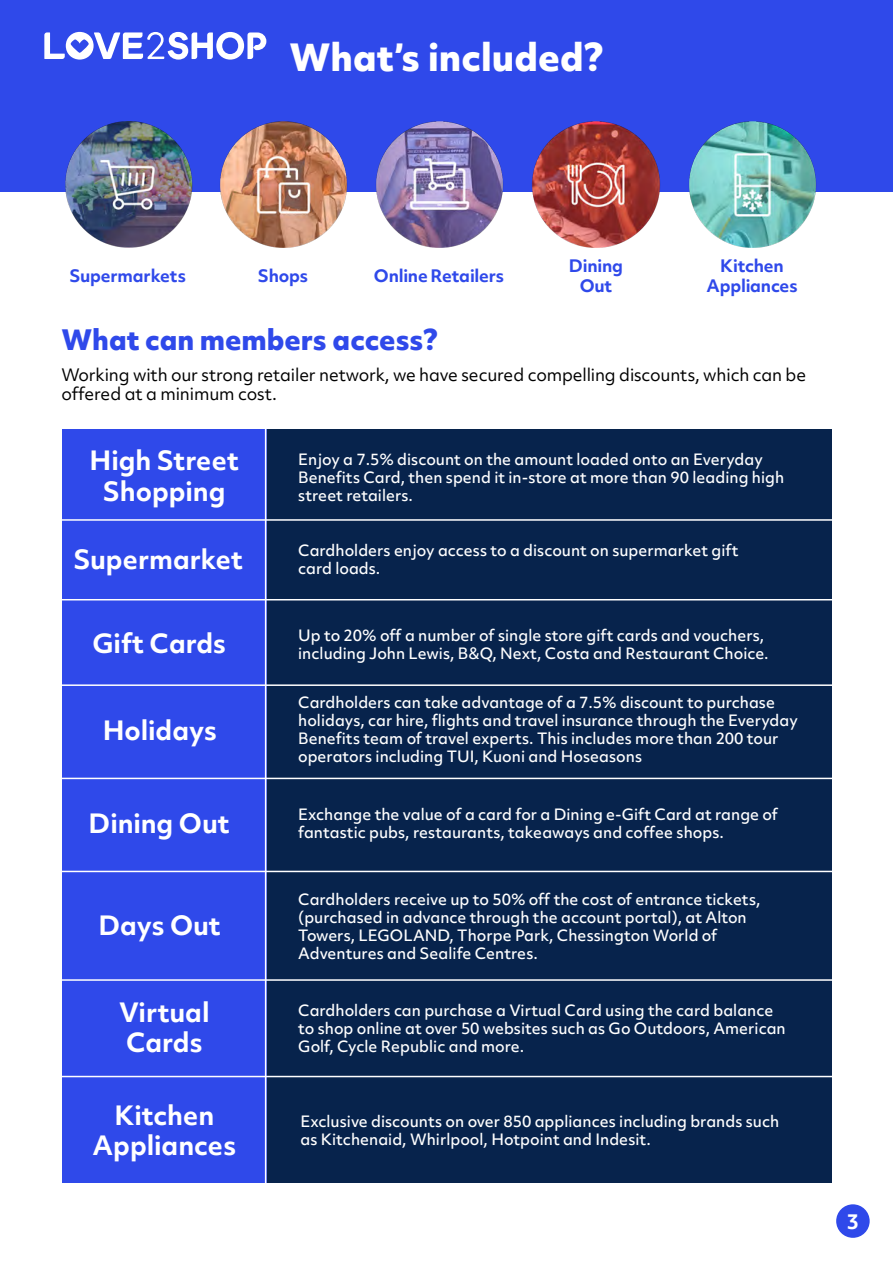
<style>
.page{position:relative;width:893px;height:1263px;background:#fff}
.page>*{position:absolute;margin:0;border:0;box-sizing:border-box;transform-origin:0 0}
.t1{font:800 36px "Objektiv Mk 2";color:#fff}
.t2{font:800 27px "Objektiv Mk 2";color:#2f49ea}
.t3{font:700 25.5px/30.6px "Objektiv Mk 2";color:#fff;text-align:center}
.t4{font:700 19.5px "Objektiv Mk 2";color:#fff}
.t5{font:16.5px/19.8px "Objektiv Mk 2";letter-spacing:-.01em;color:#000}
.t6{font:700 16.5px/19.8px "Objektiv Mk 2";letter-spacing:-.01em;color:#2f49ea;text-align:center}
.t7{font:500 15px/18px "Objektiv Mk 2";color:#fff}
</style>
<div class="page">
<div style="left:836px;top:1204px;width:34px;height:34px;background:#2f49ea;border-radius:50%"></div>
<div style="left:0;top:0;width:893px;height:192px;background:#2f49ea"></div>
<div style="left:266px;top:429px;width:566px;height:753px;background:#07234c"></div>
<div style="left:62px;top:429px;width:204px;height:753px;background:#2f49ea"></div>
<hr style="left:18px;top:519px;width:862px;height:2px;background:#fff">
<hr style="left:265px;top:415px;width:1px;height:848px;background:#fff">
<hr style="left:16px;top:599px;width:861px;height:1px;background:#fff">
<hr style="left:12px;top:684px;width:862px;height:2px;background:#fff">
<hr style="left:12px;top:778px;width:862px;height:1px;background:#fff">
<hr style="left:16px;top:979px;width:861px;height:2px;background:#fff">
<hr style="left:12px;top:1076px;width:862px;height:1px;background:#fff">
<img style="left:65px;top:121px;width:128px;height:127px">
<hr style="left:16px;top:871px;width:861px;height:1px;background:#fff">
<img style="left:219px;top:121px;width:129px;height:127px">
<img style="left:376px;top:121px;width:128px;height:127px">
<img style="left:532px;top:121px;width:129px;height:127px">
<img style="left:689px;top:121px;width:128px;height:127px">
<svg style="left:44px;top:32px;width:222px;height:28px"></svg>
<h1 class="t1" style="left:290px;top:32px;width:315px">What’s included?</h1>
<p class="t6" style="left:70px;top:266px;width:118px">Supermarkets</p>
<p class="t6" style="left:258px;top:266px;width:52px">Shops</p>
<p class="t6" style="left:374px;top:266px;width:132px">Online Retailers</p>
<p class="t6" style="left:569px;top:256px;width:56px">Dining<br>Out</p>
<p class="t6" style="left:706px;top:256px;width:93px">Kitchen<br>Appliances</p>
<h2 class="t2" style="left:61px;top:320px;width:378px">What can members access?</h2>
<p class="t5" style="left:61px;top:364px;width:746px">Working with our strong retailer network, we have secured compelling discounts, which can be offered at a minimum cost.</p>
<h3 class="t3" style="left:90px;top:445px;width:151px">High Street<br>Shopping</h3>
<p class="t7" style="left:298px;top:450px;width:488px">Enjoy a 7.5% discount on the amount loaded onto an Everyday<br>Benefits Card, then spend it in-store at more than 90 leading high street retailers.</p>
<h3 class="t3" style="left:74px;top:543px;width:171px">Supermarket</h3>
<p class="t7" style="left:298px;top:541px;width:442px">Cardholders enjoy access to a discount on supermarket gift card loads.</p>
<h3 class="t3" style="left:93px;top:628px;width:135px">Gift Cards</h3>
<p class="t7" style="left:298px;top:626px;width:472px">Up to 20% off a number of single store gift cards and vouchers, including John Lewis, B&amp;Q, Next, Costa and Restaurant Choice.</p>
<h3 class="t3" style="left:103px;top:714px;width:116px">Holidays</h3>
<p class="t7" style="left:298px;top:693px;width:501px">Cardholders can take advantage of a 7.5% discount to purchase holidays, car hire, flights and travel insurance through the Everyday Benefits team of travel experts. This includes more than 200 tour operators including TUI, Kuoni and Hoseasons</p>
<h3 class="t3" style="left:89px;top:807px;width:142px">Dining Out</h3>
<p class="t7" style="left:298px;top:805px;width:481px">Exchange the value of a card for a Dining e-Gift Card at range of fantastic pubs, restaurants, takeaways and coffee shops.</p>
<h3 class="t3" style="left:99px;top:910px;width:124px">Days Out</h3>
<p class="t7" style="left:298px;top:890px;width:464px">Cardholders receive up to 50% off the cost of entrance tickets, (purchased in advance through the account portal), at Alton Towers, LEGOLAND, Thorpe Park, Chessington World of Adventures and Sealife Centres.</p>
<h3 class="t3" style="left:119px;top:996px;width:92px;text-align:left">Virtual<br>Cards</h3>
<p class="t7" style="left:298px;top:1001px;width:489px">Cardholders can purchase a Virtual Card using the card balance to shop online at over 50 websites such as Go Outdoors, American<br>Golf, Cycle Republic and more.</p>
<h3 class="t3" style="left:92px;top:1099px;width:145px">Kitchen<br>Appliances</h3>
<p class="t7" style="left:300px;top:1112px;width:480px">Exclusive discounts on over 850 appliances including brands such as Kitchenaid, Whirlpool, Hotpoint and Indesit.</p>
<h3 class="t4" style="left:847px;top:1208px;width:14px">3</h3>
</div>
